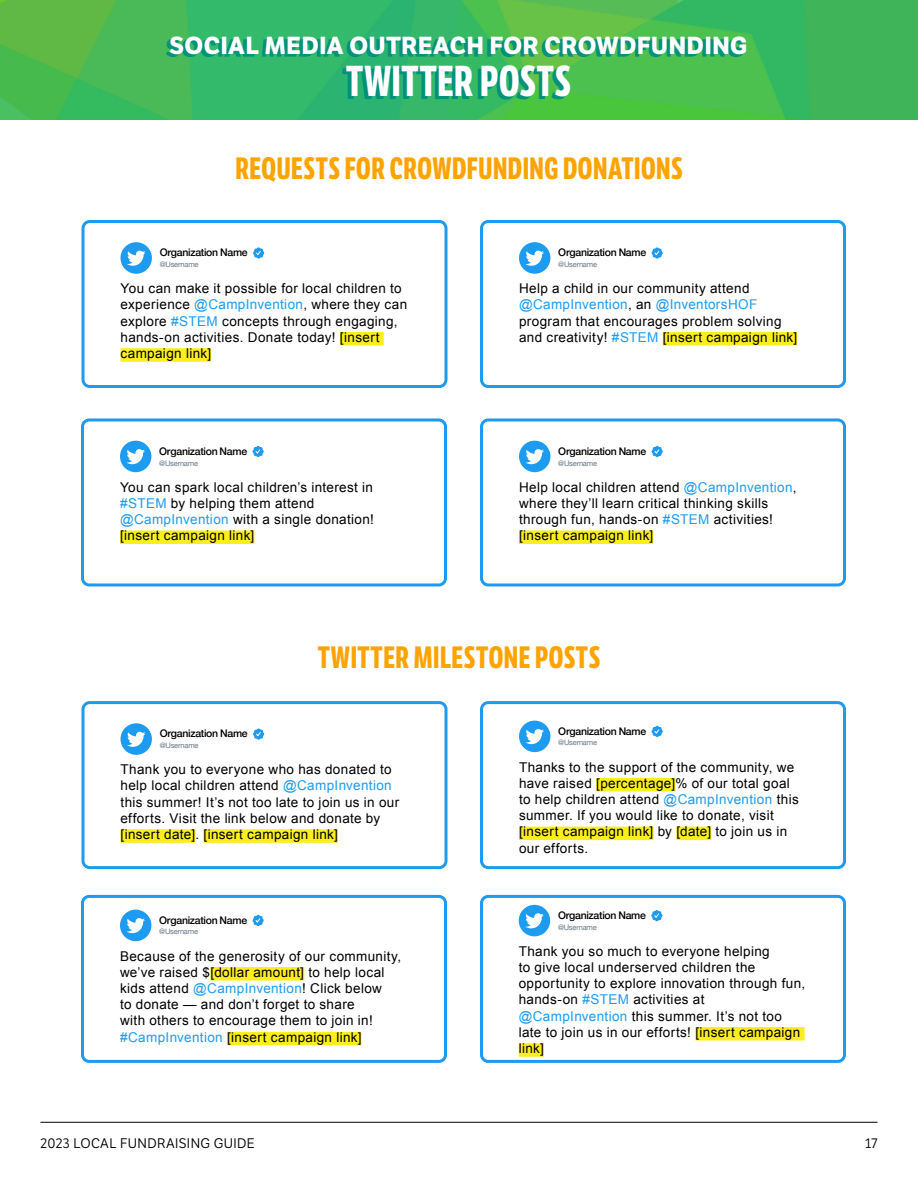
<style>
.page{position:relative;width:918px;height:1188px;background:#fff}
.page>*{position:absolute;margin:0;border:0;box-sizing:border-box;transform-origin:0 0}
.t1{font:700 42px "LFT Etica Compressed";letter-spacing:.015em;color:#fff}
.t2{font:700 30px "LFT Etica Compressed";letter-spacing:.02em;color:#ffa300}
.t3{font:700 24px "LFT Etica";letter-spacing:.025em;color:#fff}
.t4{font:13.5px/16.2px "Arial";letter-spacing:.025em;color:#000}
.t5{font:13.5px "LFT Etica";letter-spacing:.03em;color:#000}
.t6{font:500 10.5px "Helvetica Neue";letter-spacing:-.025em;color:#000}
.t7{font:7.5px "Helvetica Neue";letter-spacing:-.025em;color:#657786}
.s1{color:#1d9bf0}
</style>
<div class="page">
<hr style="left:40px;top:1122px;width:838px;height:1px;background:#000">
<img style="left:0;top:0;width:918px;height:120px">
<svg style="left:166px;top:39px;width:577px;height:61px;background:#2fb165"></svg>
<div style="left:120px;top:441px;width:31px;height:31px;background:#1d9bf0;border-radius:50%"></div>
<svg style="left:253px;top:446px;width:11px;height:11px"></svg>
<svg style="left:126px;top:449px;width:19px;height:15px"></svg>
<div style="left:120px;top:530px;width:134px;height:14px;background:#fcee1d"></div>
<div style="left:81px;top:418px;width:366px;height:168px;border:3px solid #1d9bf0;border-radius:7px"></div>
<div style="left:519px;top:441px;width:31px;height:31px;background:#1d9bf0;border-radius:50%"></div>
<svg style="left:652px;top:446px;width:11px;height:11px"></svg>
<svg style="left:525px;top:449px;width:19px;height:15px"></svg>
<div style="left:519px;top:530px;width:134px;height:14px;background:#fcee1d"></div>
<div style="left:480px;top:418px;width:366px;height:168px;border:3px solid #1d9bf0;border-radius:7px"></div>
<div style="left:121px;top:242px;width:31px;height:32px;background:#1d9bf0;border-radius:50%"></div>
<svg style="left:253px;top:247px;width:11px;height:12px"></svg>
<svg style="left:127px;top:251px;width:18px;height:15px"></svg>
<div style="left:340px;top:332px;width:44px;height:14px;background:#fcee1d"></div>
<div style="left:121px;top:348px;width:90px;height:14px;background:#fcee1d"></div>
<div style="left:82px;top:220px;width:366px;height:168px;border:3px solid #1d9bf0;border-radius:7px"></div>
<div style="left:519px;top:242px;width:31px;height:32px;background:#1d9bf0;border-radius:50%"></div>
<svg style="left:652px;top:247px;width:11px;height:12px"></svg>
<svg style="left:525px;top:251px;width:19px;height:15px"></svg>
<div style="left:663px;top:332px;width:134px;height:14px;background:#fcee1d"></div>
<div style="left:480px;top:220px;width:366px;height:168px;border:3px solid #1d9bf0;border-radius:7px"></div>
<div style="left:121px;top:723px;width:31px;height:32px;background:#1d9bf0;border-radius:50%"></div>
<svg style="left:253px;top:729px;width:11px;height:11px"></svg>
<svg style="left:127px;top:732px;width:18px;height:15px"></svg>
<div style="left:121px;top:829px;width:74px;height:14px;background:#fcee1d"></div>
<div style="left:203px;top:829px;width:135px;height:14px;background:#fcee1d"></div>
<div style="left:82px;top:701px;width:366px;height:168px;border:3px solid #1d9bf0;border-radius:7px"></div>
<div style="left:519px;top:721px;width:31px;height:31px;background:#1d9bf0;border-radius:50%"></div>
<svg style="left:652px;top:726px;width:11px;height:11px"></svg>
<svg style="left:525px;top:729px;width:19px;height:15px"></svg>
<div style="left:596px;top:778px;width:79px;height:14px;background:#fcee1d"></div>
<div style="left:519px;top:827px;width:135px;height:13px;background:#fcee1d"></div>
<div style="left:676px;top:827px;width:35px;height:13px;background:#fcee1d"></div>
<div style="left:480px;top:701px;width:366px;height:168px;border:3px solid #1d9bf0;border-radius:7px"></div>
<div style="left:519px;top:905px;width:31px;height:31px;background:#1d9bf0;border-radius:50%"></div>
<svg style="left:651px;top:910px;width:11px;height:11px"></svg>
<svg style="left:525px;top:913px;width:19px;height:15px"></svg>
<div style="left:695px;top:1027px;width:110px;height:14px;background:#fcee1d"></div>
<div style="left:519px;top:1043px;width:25px;height:14px;background:#fcee1d"></div>
<div style="left:480px;top:895px;width:366px;height:168px;border:3px solid #1d9bf0;border-radius:7px"></div>
<div style="left:120px;top:910px;width:31px;height:31px;background:#1d9bf0;border-radius:50%"></div>
<svg style="left:253px;top:915px;width:11px;height:11px"></svg>
<svg style="left:126px;top:918px;width:19px;height:15px"></svg>
<div style="left:211px;top:967px;width:93px;height:14px;background:#fcee1d"></div>
<div style="left:227px;top:1032px;width:135px;height:13px;background:#fcee1d"></div>
<div style="left:81px;top:895px;width:366px;height:168px;border:3px solid #1d9bf0;border-radius:7px"></div>
<h3 class="t3" style="left:170px;top:31px;width:579px">SOCIAL MEDIA OUTREACH FOR CROWDFUNDING</h3>
<h1 class="t1" style="left:346px;top:56px;width:226px">TWITTER POSTS</h1>
<h2 class="t2" style="left:235px;top:151px;width:449px">REQUESTS FOR CROWDFUNDING DONATIONS</h2>
<p class="t6" style="left:160px;top:244px;width:89px">Organization Name</p>
<p class="t7" style="left:160px;top:259px;width:40px">@Username</p>
<p class="t4" style="left:121px;top:280px;width:288px">You can make it possible for local children to experience <span class="s1">@CampInvention</span>, where they can explore <span class="s1">#STEM</span> concepts through engaging, hands-on activities. Donate today! [insert campaign link]</p>
<p class="t6" style="left:159px;top:443px;width:89px">Organization Name</p>
<p class="t7" style="left:159px;top:457px;width:40px">@Username</p>
<p class="t4" style="left:120px;top:479px;width:256px">You can spark local children’s interest in <span class="s1">#STEM</span> by helping them attend <span class="s1">@CampInvention</span> with a single donation! [insert campaign link]</p>
<p class="t6" style="left:558px;top:244px;width:89px">Organization Name</p>
<p class="t7" style="left:558px;top:259px;width:40px">@Username</p>
<p class="t4" style="left:519px;top:280px;width:280px">Help a child in our community attend <span class="s1">@CampInvention</span>, an <span class="s1">@InventorsHOF </span>program that encourages problem solving and creativity! <span class="s1">#STEM</span> [insert campaign link]</p>
<p class="t6" style="left:558px;top:443px;width:89px">Organization Name</p>
<p class="t7" style="left:558px;top:457px;width:40px">@Username</p>
<p class="t4" style="left:519px;top:479px;width:279px">Help local children attend <span class="s1">@CampInvention</span>, where they’ll learn critical thinking skills through fun, hands-on <span class="s1">#STEM</span> activities! [insert campaign link]</p>
<h2 class="t2" style="left:318px;top:639px;width:284px">TWITTER MILESTONE POSTS</h2>
<p class="t6" style="left:160px;top:725px;width:89px">Organization Name</p>
<p class="t7" style="left:160px;top:740px;width:40px">@Username</p>
<p class="t4" style="left:121px;top:762px;width:280px">Thank you to everyone who has donated to help local children attend <span class="s1">@CampInvention </span>this summer! It’s not too late to join us in our efforts. Visit the link below and donate by [insert date]. [insert campaign link]</p>
<p class="t6" style="left:159px;top:911px;width:89px">Organization Name</p>
<p class="t7" style="left:159px;top:926px;width:40px">@Username</p>
<p class="t4" style="left:120px;top:948px;width:283px">Because of the generosity of our community, we’ve raised $[dollar amount] to help local kids attend <span class="s1">@CampInvention</span>! Click below<br>to donate — and don’t forget to share<br>with others to encourage them to join in! <span class="s1">#CampInvention</span> [insert campaign link]</p>
<p class="t6" style="left:558px;top:722px;width:89px">Organization Name</p>
<p class="t7" style="left:558px;top:737px;width:40px">@Username</p>
<p class="t4" style="left:519px;top:759px;width:281px">Thanks to the support of the community, we have raised [percentage]% of our total goal to help children attend <span class="s1">@CampInvention</span> this summer. If you would like to donate, visit [insert campaign link] by [date] to join us in our efforts.</p>
<p class="t6" style="left:558px;top:907px;width:89px">Organization Name</p>
<p class="t7" style="left:558px;top:922px;width:40px">@Username</p>
<p class="t4" style="left:519px;top:943px;width:288px">Thank you so much to everyone helping<br>to give local underserved children the opportunity to explore innovation through fun, hands-on <span class="s1">#STEM</span> activities at <span class="s1">@CampInvention</span> this summer. It’s not too late to join us in our efforts! [insert campaign link]</p>
<p class="t5" style="left:40px;top:1135px;width:216px">2023 LOCAL FUNDRAISING GUIDE</p>
<p class="t5" style="left:865px;top:1135px;width:14px">17</p>
</div>
